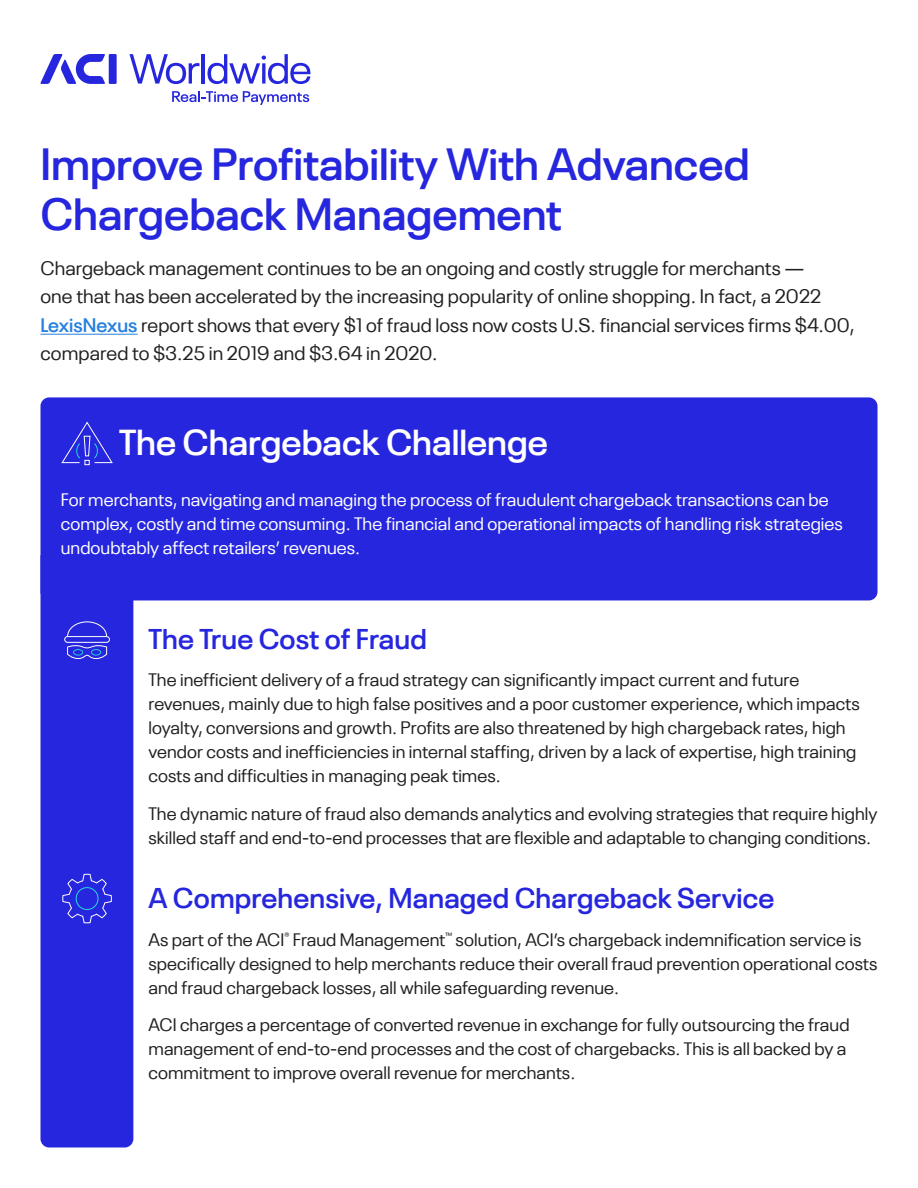
<style>
.page{position:relative;width:918px;height:1188px;background:#fff}
.page>*{position:absolute;margin:0;border:0;box-sizing:border-box;transform-origin:0 0}
.t1{font:600 45px/49.5px "Neue Plak";color:#2626de}
.t2{font:600 36px "Neue Plak";color:#fff}
.t3{font:600 28.5px "Neue Plak";letter-spacing:.005em;color:#2626de}
.t4{font:19.5px/28.5px "Neue Plak";letter-spacing:.005em;color:#221f1f}
.t5{font:18px/24px "Neue Plak";letter-spacing:.005em;color:#221f1f}
.t6{font:18px/24px "Neue Plak";letter-spacing:.005em;color:#fff}
.s1{font-weight:600;color:#2680de}
</style>
<div class="page">
<div style="left:109px;top:54px;width:8px;height:30px;background:#2626de"></div>
<svg style="left:40px;top:54px;width:65px;height:30px"></svg>
<svg style="left:129px;top:54px;width:70px;height:30px"></svg>
<hr style="left:202px;top:54px;width:3px;height:30px;background:#2626de">
<svg style="left:207px;top:54px;width:103px;height:30px"></svg>
<svg style="left:172px;top:91px;width:137px;height:14px"></svg>
<div style="left:40px;top:555px;width:93px;height:593px;background:#2626de"></div>
<div style="left:41px;top:397px;width:837px;height:203px;background:#2626de;border-radius:9px"></div>
<hr style="left:41px;top:334px;width:97px;height:1px;background:#2680de">
<svg style="left:61px;top:421px;width:52px;height:44px"></svg>
<svg style="left:62px;top:874px;width:50px;height:50px;background:#373be0"></svg>
<div style="left:64px;top:636px;width:46px;height:7px;border:1px solid #fff;border-radius:3px"></div>
<svg style="left:67px;top:621px;width:40px;height:16px"></svg>
<svg style="left:67px;top:645px;width:40px;height:14px"></svg>
<div style="left:73px;top:649px;width:10px;height:6px;border:1px solid #25cbd4;border-radius:50%"></div>
<div style="left:91px;top:649px;width:10px;height:6px;border:1px solid #25cbd4;border-radius:50%"></div>
<h1 class="t1" style="left:40px;top:135px;width:711px">Improve Profitability With Advanced<br>Chargeback Management</h1>
<p class="t4" style="left:40px;top:256px;width:816px">Chargeback management continues to be an ongoing and costly struggle for merchants —<br>one that has been accelerated by the increasing popularity of online shopping. In fact, a 2022<br><span class="s1">LexisNexus</span> report shows that every $1 of fraud loss now costs U.S. financial services firms $4.00, compared to $3.25 in 2019 and $3.64 in 2020.</p>
<h2 class="t2" style="left:119px;top:415px;width:431px">The Chargeback Challenge</h2>
<p class="t6" style="left:61px;top:490px;width:784px">For merchants, navigating and managing the process of fraudulent chargeback transactions can be complex, costly and time consuming. The financial and operational impacts of handling risk strategies undoubtably affect retailers’ revenues.</p>
<h3 class="t3" style="left:148px;top:617px;width:280px">The True Cost of Fraud</h3>
<p class="t5" style="left:148px;top:666px;width:713px">The inefficient delivery of a fraud strategy can significantly impact current and future revenues, mainly due to high false positives and a poor customer experience, which impacts loyalty, conversions and growth. Profits are also threatened by high chargeback rates, high vendor costs and inefficiencies in internal staffing, driven by a lack of expertise, high training costs and difficulties in managing peak times.</p>
<p class="t5" style="left:148px;top:803px;width:731px">The dynamic nature of fraud also demands analytics and evolving strategies that require highly skilled staff and end-to-end processes that are flexible and adaptable to changing conditions.</p>
<h3 class="t3" style="left:148px;top:876px;width:628px">A Comprehensive, Managed Chargeback Service</h3>
<p class="t5" style="left:148px;top:929px;width:731px">As part of the ACI<sup>®</sup> Fraud Management<sup>™</sup> solution, ACI’s chargeback indemnification service is specifically designed to help merchants reduce their overall fraud prevention operational costs and fraud chargeback losses, all while safeguarding revenue.</p>
<p class="t5" style="left:148px;top:1015px;width:703px">ACI charges a percentage of converted revenue in exchange for fully outsourcing the fraud management of end-to-end processes and the cost of chargebacks. This is all backed by a commitment to improve overall revenue for merchants.</p>
</div>
